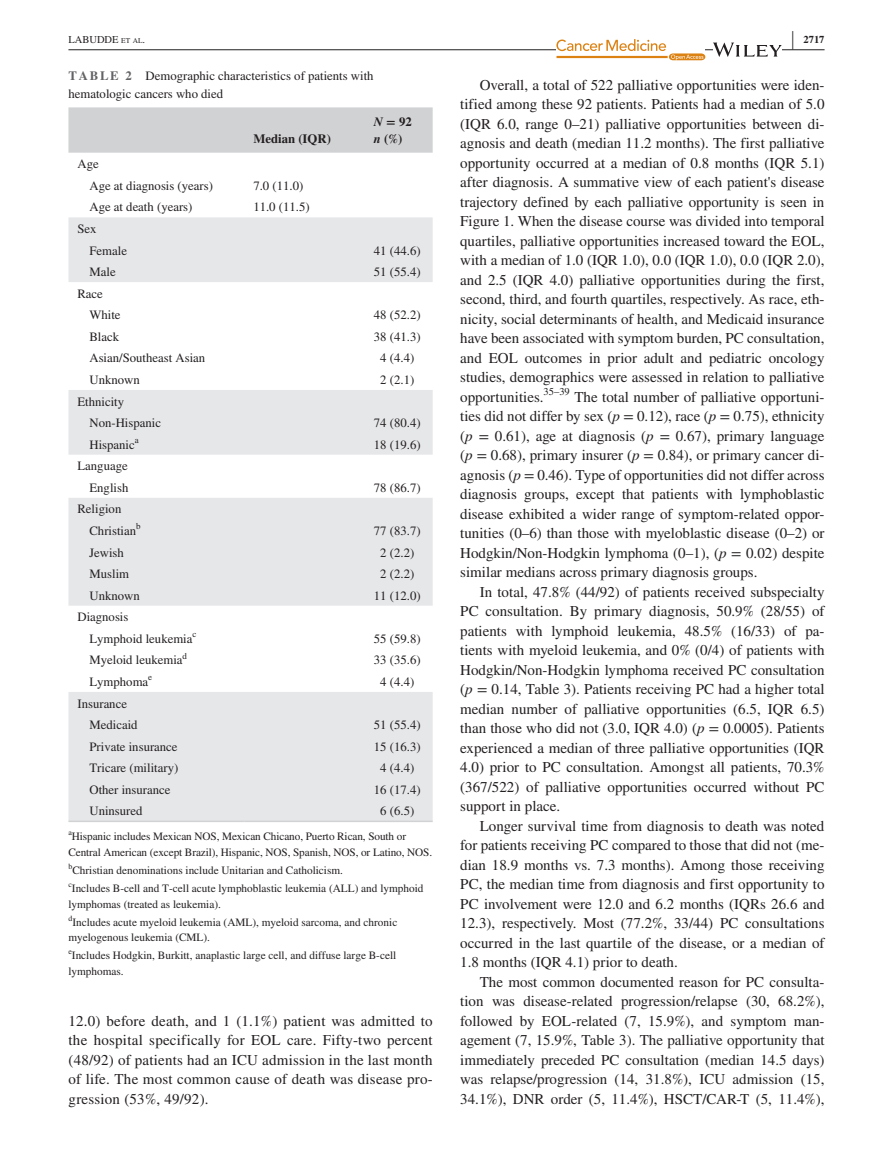
<style>
.page{position:relative;width:893px;height:1174px;background:#fff}
.page>*{position:absolute;margin:0;border:0;box-sizing:border-box;transform-origin:0 0}
.t1{font:700 25.95px "STIX";color:#231f20;scale:.36 1}
.t2{font:15px/19.5px "STIX";color:#231f20;text-align:justify}
.t3{font:12.75px/21.6px "STIX";color:#231f20}
.t4{font:700 12.75px/17.2px "STIX";color:#231f20}
.t5{font:11.25px/15.8px "STIX";color:#231f20}
.t6{font:10.5px "STIX";color:#231f20}
.t7{font:700 10.5px "STIX";color:#231f20}
.t8{font:7.8px "STIX";color:#231f20}
.s1{font-size:7.35px}
.s2{font-weight:700;color:#636366}
.s3{font-style:italic}
</style>
<div class="page">
<hr style="left:68px;top:49px;width:756px;height:1px;background:#231f20">
<svg style="left:556px;top:39px;width:149px;height:21px"></svg>
<svg style="left:713px;top:43px;width:69px;height:14px"></svg>
<div style="left:68px;top:107px;width:365px;height:46px;background:#d1d2d4"></div>
<svg style="left:68px;top:217px;width:365px;height:603px;fill:#e6e7e9"></svg>
<hr style="left:68px;top:820px;width:176px;height:2px;background:#d1d2d4">
<hr style="left:244px;top:820px;width:121px;height:2px;background:#d1d2d4">
<hr style="left:365px;top:820px;width:68px;height:2px;background:#d1d2d4">
<h1 class="t1" style="left:792px;top:25px;width:7px">|</h1>
<p class="t6" style="left:68px;top:32px;width:78px">LABUDDE <span class="s1">et al</span> .</p>
<p class="t7" style="left:803px;top:33px;width:22px">2717</p>
<p class="t3" style="left:68px;top:67px;width:307px;line-height:18px"><span class="s2">TABLE 2</span> Demographic characteristics of patients with hematologic cancers who died</p>
<p class="t4" style="left:253px;top:130px;width:79px">Median (IQR)</p>
<p class="t4" style="left:374px;top:113px;width:39px"><span class="s3">N</span> = 92 <span class="s3">n</span> (%)</p>
<p class="t3" style="left:89px;top:154px;width:125px;text-indent:-12px">Age<br>Age at diagnosis (years)</p>
<p class="t3" style="left:253px;top:176px;width:51px">7.0 (11.0)</p>
<p class="t3" style="left:89px;top:197px;width:105px">Age at death (years)</p>
<p class="t3" style="left:253px;top:197px;width:58px">11.0 (11.5)</p>
<p class="t3" style="left:89px;top:219px;width:39px;text-indent:-12px">Sex<br>Female</p>
<p class="t3" style="left:374px;top:240px;width:48px">41 (44.6)</p>
<p class="t3" style="left:89px;top:262px;width:28px">Male</p>
<p class="t3" style="left:374px;top:262px;width:48px">51 (55.4)</p>
<p class="t3" style="left:89px;top:283px;width:33px;text-indent:-12px">Race<br>White</p>
<p class="t3" style="left:374px;top:305px;width:48px">48 (52.2)</p>
<p class="t3" style="left:89px;top:326px;width:31px">Black</p>
<p class="t3" style="left:374px;top:326px;width:48px">38 (41.3)</p>
<p class="t3" style="left:89px;top:348px;width:117px">Asian/Southeast Asian</p>
<p class="t3" style="left:380px;top:348px;width:35px">4 (4.4)</p>
<p class="t3" style="left:89px;top:370px;width:52px">Unknown</p>
<p class="t3" style="left:380px;top:370px;width:35px">2 (2.1)</p>
<p class="t3" style="left:89px;top:391px;width:73px;text-indent:-12px">Ethnicity<br>Non-Hispanic</p>
<p class="t3" style="left:374px;top:413px;width:48px">74 (80.4)</p>
<p class="t3" style="left:89px;top:434px;width:51px">Hispanic<sup>a</sup></p>
<p class="t3" style="left:374px;top:434px;width:48px">18 (19.6)</p>
<p class="t3" style="left:77px;top:456px;width:52px;text-align:right">Language<br>English</p>
<p class="t3" style="left:374px;top:477px;width:48px">78 (86.7)</p>
<p class="t3" style="left:89px;top:499px;width:53px;text-indent:-12px">Religion<br>Christian<sup>b</sup></p>
<p class="t3" style="left:374px;top:521px;width:48px">77 (83.7)</p>
<p class="t3" style="left:89px;top:542px;width:36px">Jewish</p>
<p class="t3" style="left:380px;top:542px;width:35px">2 (2.2)</p>
<p class="t3" style="left:89px;top:564px;width:41px">Muslim</p>
<p class="t3" style="left:380px;top:564px;width:35px">2 (2.2)</p>
<p class="t3" style="left:89px;top:585px;width:52px">Unknown</p>
<p class="t3" style="left:374px;top:585px;width:48px">11 (12.0)</p>
<p class="t3" style="left:89px;top:607px;width:109px;text-indent:-12px">Diagnosis<br>Lymphoid leukemia<sup>c</sup></p>
<p class="t3" style="left:374px;top:628px;width:48px">55 (59.8)</p>
<p class="t3" style="left:89px;top:650px;width:99px">Myeloid leukemia<sup>d</sup></p>
<p class="t3" style="left:374px;top:650px;width:48px">33 (35.6)</p>
<p class="t3" style="left:89px;top:671px;width:64px">Lymphoma<sup>e</sup></p>
<p class="t3" style="left:380px;top:671px;width:35px">4 (4.4)</p>
<p class="t3" style="left:89px;top:693px;width:50px;text-indent:-12px">Insurance<br>Medicaid</p>
<p class="t3" style="left:374px;top:715px;width:48px">51 (55.4)</p>
<p class="t3" style="left:89px;top:736px;width:90px">Private insurance</p>
<p class="t3" style="left:374px;top:736px;width:48px">15 (16.3)</p>
<p class="t3" style="left:89px;top:758px;width:90px">Tricare (military)</p>
<p class="t3" style="left:380px;top:758px;width:35px">4 (4.4)</p>
<p class="t3" style="left:89px;top:779px;width:83px">Other insurance</p>
<p class="t3" style="left:374px;top:779px;width:48px">16 (17.4)</p>
<p class="t3" style="left:89px;top:801px;width:55px">Uninsured</p>
<p class="t3" style="left:380px;top:801px;width:35px">6 (6.5)</p>
<p class="t8" style="left:68px;top:827px;width:5px">a</p>
<p class="t5" style="left:68px;top:829px;width:365px;text-indent:3px">Hispanic includes Mexican NOS, Mexican Chicano, Puerto Rican, South or<br>Central American (except Brazil), Hispanic, NOS, Spanish, NOS, or Latino, NOS.</p>
<p class="t8" style="left:68px;top:861px;width:5px">b</p>
<p class="t5" style="left:72px;top:863px;width:272px">Christian denominations include Unitarian and Catholicism.</p>
<p class="t8" style="left:68px;top:879px;width:5px">c</p>
<p class="t5" style="left:68px;top:881px;width:357px;text-indent:3px">Includes B-cell and T-cell acute lymphoblastic leukemia (ALL) and lymphoid lymphomas (treated as leukemia).</p>
<p class="t8" style="left:68px;top:912px;width:5px">d</p>
<p class="t5" style="left:68px;top:914px;width:330px;text-indent:4px">Includes acute myeloid leukemia (AML), myeloid sarcoma, and chronic myelogenous leukemia (CML).</p>
<p class="t8" style="left:68px;top:946px;width:5px">e</p>
<p class="t5" style="left:68px;top:948px;width:329px;text-indent:3px">Includes Hodgkin, Burkitt, anaplastic large cell, and diffuse large B-cell lymphomas.</p>
<p class="t2" style="left:68px;top:1012px;width:366px">12.0) before death, and 1 (1.1%) patient was admitted to the hospital specifically for EOL care. Fifty-two percent (48/92) of patients had an ICU admission in the last month of life. The most common cause of death was disease pro&shy;gression (53%, 49/92).</p>
<p class="t2" style="left:460px;top:76px;width:366px;text-indent:20px">Overall, a total of 522 palliative opportunities were iden&shy;tified among these 92 patients. Patients had a median of 5.0 (IQR 6.0, range 0–21) palliative opportunities between di&shy;agnosis and death (median 11.2 months). The first palliative opportunity occurred at a median of 0.8 months (IQR 5.1) after diagnosis. A summative view of each patient's disease trajectory defined by each palliative opportunity is seen in Figure 1. When the disease course was divided into temporal quartiles, palliative opportunities increased toward the EOL, with a median of 1.0 (IQR 1.0), 0.0 (IQR 1.0), 0.0 (IQR 2.0), and 2.5 (IQR 4.0) palliative opportunities during the first, second, third, and fourth quartiles, respectively. As race, eth&shy;nicity, social determinants of health, and Medicaid insurance have been associated with symptom burden, PC consultation, and EOL outcomes in prior adult and pediatric oncology studies, demographics were assessed in relation to palliative opportunities.<sup>35–39</sup> The total number of palliative opportuni&shy;ties did not differ by sex (<span class="s3">p</span> = 0.12), race (<span class="s3">p</span> = 0.75), ethnicity (<span class="s3">p</span> = 0.61), age at diagnosis (<span class="s3">p</span> = 0.67), primary language (<span class="s3">p</span> = 0.68), primary insurer (<span class="s3">p</span> = 0.84), or primary cancer di&shy;agnosis (<span class="s3">p</span> = 0.46). Type of opportunities did not differ across diagnosis groups, except that patients with lymphoblastic disease exhibited a wider range of symptom-related oppor&shy;tunities (0–6) than those with myeloblastic disease (0–2) or Hodgkin/Non-Hodgkin lymphoma (0–1), (<span class="s3">p</span> = 0.02) despite similar medians across primary diagnosis groups.</p>
<p class="t2" style="left:460px;top:583px;width:366px;text-indent:20px">In total, 47.8% (44/92) of patients received subspecialty PC consultation. By primary diagnosis, 50.9% (28/55) of patients with lymphoid leukemia, 48.5% (16/33) of pa&shy;tients with myeloid leukemia, and 0% (0/4) of patients with Hodgkin/Non-Hodgkin lymphoma received PC consultation (<span class="s3">p</span> = 0.14, Table 3). Patients receiving PC had a higher total median number of palliative opportunities (6.5, IQR 6.5) than those who did not (3.0, IQR 4.0) (<span class="s3">p</span> = 0.0005). Patients experienced a median of three palliative opportunities (IQR 4.0) prior to PC consultation. Amongst all patients, 70.3% (367/522) of palliative opportunities occurred without PC support in place.</p>
<p class="t2" style="left:460px;top:817px;width:366px;text-indent:20px">Longer survival time from diagnosis to death was noted for patients receiving PC compared to those that did not (me&shy;dian 18.9 months vs. 7.3 months). Among those receiving PC, the median time from diagnosis and first opportunity to PC involvement were 12.0 and 6.2 months (IQRs 26.6 and 12.3), respectively. Most (77.2%, 33/44) PC consultations occurred in the last quartile of the disease, or a median of 1.8 months (IQR 4.1) prior to death.</p>
<p class="t2" style="left:460px;top:973px;width:366px;text-indent:20px">The most common documented reason for PC consulta&shy;tion was disease-related progression/relapse (30, 68.2%), followed by EOL-related (7, 15.9%), and symptom man&shy;agement (7, 15.9%, Table 3). The palliative opportunity that immediately preceded PC consultation (median 14.5 days) was relapse/progression (14, 31.8%), ICU admission (15, 34.1%), DNR order (5, 11.4%), HSCT/CAR-T (5, 11.4%),</p>
</div>
